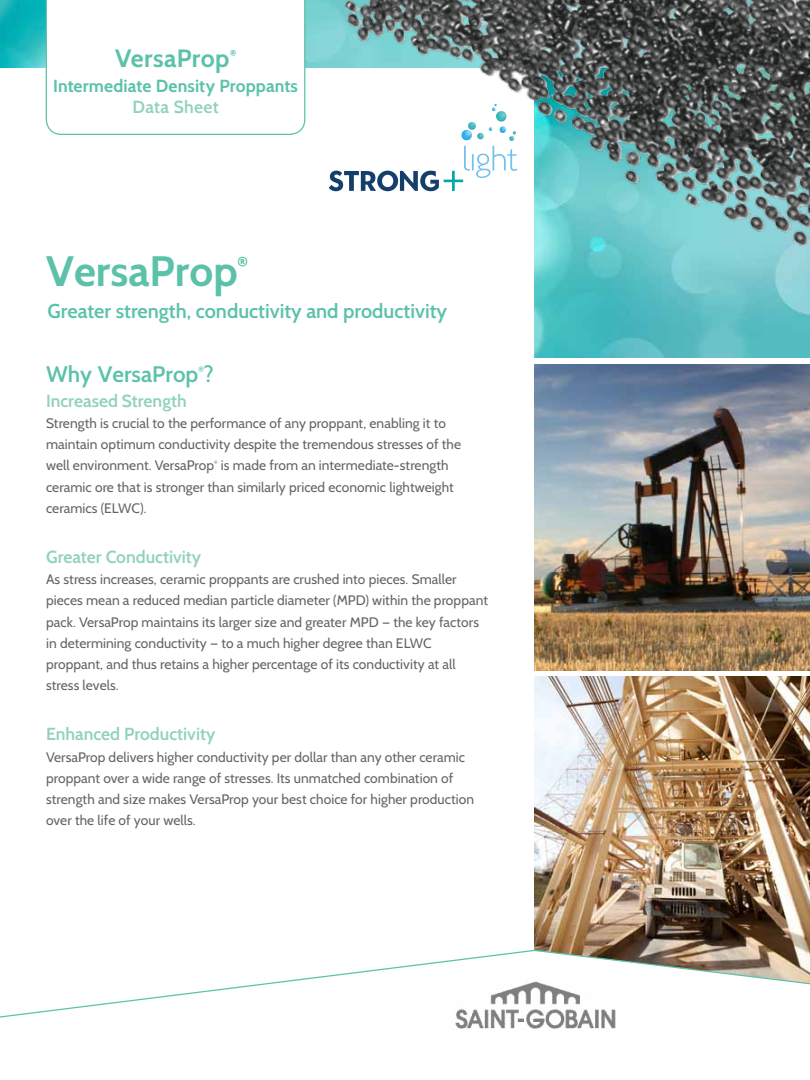
<style>
.page{position:relative;width:810px;height:1080px;background:#fff}
.page>*{position:absolute;margin:0;border:0;box-sizing:border-box;transform-origin:0 0}
.t1{font:700 42.5px "Cabin";color:#5bc2a9}
.t2{font:700 25px "Cabin";letter-spacing:.015em;color:#5bc2a9}
.t3{font:600 22.5px "Cabin";color:#5bc2a9}
.t4{font:600 20px "Cabin";color:#5bc2a9}
.t5{font:600 17.5px "Cabin";color:#90d1c0}
.t6{font:700 17.5px "Cabin";letter-spacing:.01em;color:#5bc2a9}
.t7{font:700 14.88px "Cabin";color:#5bc2a9}
.t8{font:13.75px/21.2px "Cabin";letter-spacing:.005em;color:#636466}
.t9{font:700 8.75px "Cabin";color:#5bc2a9}
.t10{font:600 7.88px "Cabin";color:#5bc2a9}
.t11{font:4.75px "Cabin";color:#636466}
</style>
<div class="page">
<img style="left:534px;top:364px;width:276px;height:306px">
<img style="left:534px;top:676px;width:276px;height:273px">
<img style="left:534px;top:306px;width:276px;height:52px">
<svg style="left:0;top:949px;width:810px;height:69px"></svg>
<img style="left:0;top:0;width:337px;height:68px">
<img style="left:337px;top:0;width:473px;height:306px">
<svg style="left:46px;top:0;width:259px;height:135px"></svg>
<svg style="left:329px;top:104px;width:189px;height:87px"></svg>
<img style="left:452px;top:979px;width:164px;height:50px">
<h2 class="t2" style="left:115px;top:43px;width:116px">VersaProp</h2>
<p class="t9" style="left:230px;top:48px;width:8px">®</p>
<p class="t6" style="left:53px;top:75px;width:246px">Intermediate Density Proppants</p>
<p class="t5" style="left:132px;top:96px;width:88px">Data Sheet</p>
<h1 class="t1" style="left:46px;top:245px;width:193px">VersaProp</h1>
<p class="t7" style="left:238px;top:252px;width:12px">®</p>
<h3 class="t4" style="left:48px;top:299px;width:401px">Greater strength, conductivity and productivity</h3>
<h3 class="t3" style="left:46px;top:360px;width:169px">Why VersaProp ?</h3>
<p class="t10" style="left:198px;top:364px;width:7px">®</p>
<p class="t5" style="left:46px;top:390px;width:142px">Increased Strength</p>
<p class="t8" style="left:46px;top:412px;width:416px">Strength is crucial to the performance of any proppant, enabling it to maintain optimum conductivity despite the tremendous stresses of the well environment. VersaProp</p>
<p class="t8" style="left:46px;top:455px;width:409px;text-indent:175px">is made from an intermediate-strength ceramic ore that is stronger than similarly priced economic lightweight ceramics (ELWC).</p>
<p class="t5" style="left:46px;top:546px;width:157px">Greater Conductivity</p>
<p class="t8" style="left:46px;top:569px;width:443px">As stress increases, ceramic proppants are crushed into pieces. Smaller pieces mean a reduced median particle diameter (MPD) within the proppant pack. VersaProp maintains its larger size and greater MPD — the key factors in determining conductivity — to a much higher degree than ELWC proppant, and thus retains a higher percentage of its conductivity at all stress levels.</p>
<p class="t5" style="left:46px;top:724px;width:171px">Enhanced Productivity</p>
<p class="t8" style="left:46px;top:746px;width:430px">VersaProp delivers higher conductivity per dollar than any other ceramic proppant over a wide range of stresses. Its unmatched combination of strength and size makes VersaProp your best choice for higher production over the life of your wells.</p>
<p class="t11" style="left:214px;top:460px;width:5px">®</p>
</div>
